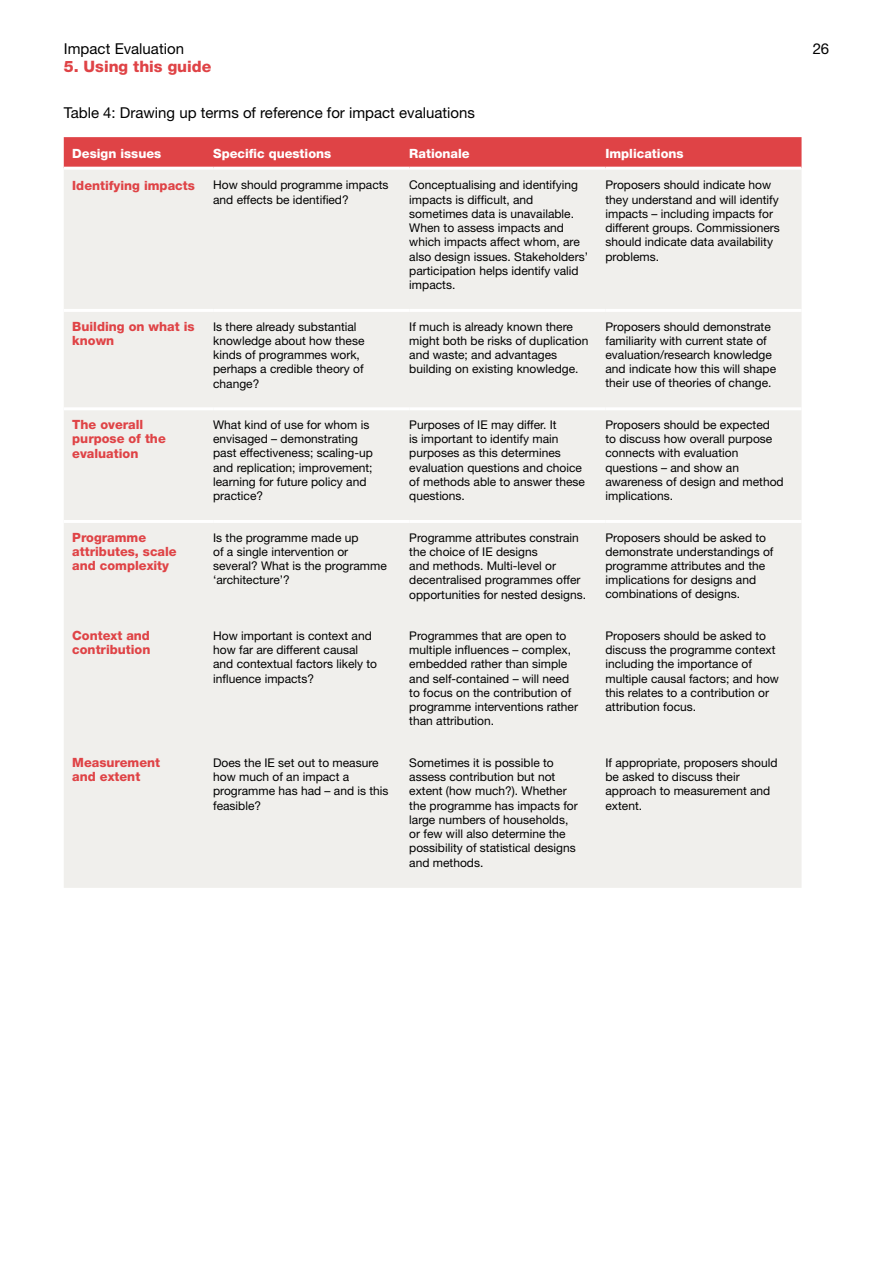
<style>
.page{position:relative;width:893px;height:1263px;background:#fff}
.page>*{position:absolute;margin:0;border:0;box-sizing:border-box;transform-origin:0 0}
.t1{font:800 15.75px "Helvetica Neue";color:#df4346}
.t2{font:15px "Helvetica Neue";color:#000}
.t3{font:800 12.75px/14.2px "Helvetica Neue";color:#df4346}
.t4{font:800 12.75px "Helvetica Neue";color:#fff}
.t5{font:12px/14.2px "Helvetica Neue";color:#000}
</style>
<div class="page">
<div style="left:64px;top:137px;width:737px;height:30px;background:#df4346"></div>
<div style="left:64px;top:170px;width:737px;height:718px;background:#f0efec"></div>
<hr style="left:64px;top:309px;width:149px;height:3px;background:#fff">
<hr style="left:213px;top:309px;width:196px;height:3px;background:#fff">
<hr style="left:409px;top:309px;width:196px;height:3px;background:#fff">
<hr style="left:605px;top:309px;width:196px;height:3px;background:#fff">
<hr style="left:64px;top:407px;width:149px;height:3px;background:#fff">
<hr style="left:213px;top:407px;width:196px;height:3px;background:#fff">
<hr style="left:409px;top:407px;width:196px;height:3px;background:#fff">
<hr style="left:605px;top:407px;width:196px;height:3px;background:#fff">
<hr style="left:64px;top:520px;width:149px;height:3px;background:#fff">
<hr style="left:213px;top:520px;width:196px;height:3px;background:#fff">
<hr style="left:409px;top:520px;width:196px;height:3px;background:#fff">
<hr style="left:605px;top:520px;width:196px;height:3px;background:#fff">
<p class="t2" style="left:64px;top:43px;width:122px">Impact Evaluation</p>
<p class="t2" style="left:813px;top:43px;width:18px">26</p>
<h1 class="t1" style="left:64px;top:61px;width:149px">5. Using this guide</h1>
<p class="t2" style="left:64px;top:107px;width:413px">Table 4: Drawing up terms of reference for impact evaluations</p>
<p class="t4" style="left:72px;top:148px;width:91px">Design issues</p>
<p class="t4" style="left:213px;top:148px;width:120px">Specific questions</p>
<p class="t4" style="left:409px;top:148px;width:62px">Rationale</p>
<p class="t4" style="left:605px;top:148px;width:80px">Implications</p>
<p class="t3" style="left:72px;top:179px;width:124px">Identifying impacts</p>
<p class="t5" style="left:213px;top:179px;width:177px">How should programme impacts and effects be identified?</p>
<p class="t5" style="left:409px;top:179px;width:180px">Conceptualising and identifying impacts is difficult, and sometimes data is unavailable.<br>When to assess impacts and which impacts affect whom, are also design issues. Stakeholders’ participation helps identify valid impacts.</p>
<p class="t5" style="left:605px;top:179px;width:176px">Proposers should indicate how they understand and will identify impacts – including impacts for different groups. Commissioners should indicate data availability problems.</p>
<p class="t3" style="left:72px;top:320px;width:124px">Building on what is known</p>
<p class="t5" style="left:213px;top:320px;width:153px">Is there already substantial knowledge about how these kinds of programmes work, perhaps a credible theory of change?</p>
<p class="t5" style="left:409px;top:320px;width:181px">If much is already known there might both be risks of duplication and waste; and advantages building on existing knowledge.</p>
<p class="t5" style="left:605px;top:320px;width:172px">Proposers should demonstrate familiarity with current state of evaluation/research knowledge and indicate how this will shape their use of theories of change.</p>
<p class="t3" style="left:72px;top:419px;width:95px">The overall purpose of the evaluation</p>
<p class="t5" style="left:213px;top:419px;width:161px">What kind of use for whom is envisaged – demonstrating past effectiveness; scaling-up and replication; improvement; learning for future policy and practice?</p>
<p class="t5" style="left:409px;top:419px;width:177px">Purposes of IE may differ. It<br>is important to identify main purposes as this determines evaluation questions and choice of methods able to answer these questions.</p>
<p class="t5" style="left:605px;top:419px;width:180px">Proposers should be expected<br>to discuss how overall purpose connects with evaluation questions – and show an awareness of design and method implications.</p>
<p class="t3" style="left:72px;top:531px;width:106px">Programme attributes, scale and complexity</p>
<p class="t5" style="left:213px;top:531px;width:175px">Is the programme made up<br>of a single intervention or several? What is the programme ‘architecture’?</p>
<p class="t5" style="left:409px;top:531px;width:178px">Programme attributes constrain the choice of IE designs<br>and methods. Multi-level or decentralised programmes offer opportunities for nested designs.</p>
<p class="t5" style="left:605px;top:531px;width:170px">Proposers should be asked to demonstrate understandings of programme attributes and the implications for designs and combinations of designs.</p>
<p class="t3" style="left:72px;top:630px;width:80px">Context and contribution</p>
<p class="t5" style="left:213px;top:630px;width:166px">How important is context and how far are different causal and contextual factors likely to influence impacts?</p>
<p class="t5" style="left:409px;top:630px;width:170px">Programmes that are open to multiple influences – complex, embedded rather than simple and self-contained – will need to focus on the contribution of programme interventions rather than attribution.</p>
<p class="t5" style="left:605px;top:630px;width:175px">Proposers should be asked to discuss the programme context including the importance of multiple causal factors; and how this relates to a contribution or attribution focus.</p>
<p class="t3" style="left:72px;top:756px;width:89px">Measurement and extent</p>
<p class="t5" style="left:213px;top:756px;width:177px">Does the IE set out to measure how much of an impact a programme has had – and is this feasible?</p>
<p class="t5" style="left:409px;top:756px;width:170px">Sometimes it is possible to assess contribution but not extent (how much?). Whether the programme has impacts for large numbers of households, or few will also determine the possibility of statistical designs and methods.</p>
<p class="t5" style="left:605px;top:756px;width:174px">If appropriate, proposers should be asked to discuss their approach to measurement and extent.</p>
</div>
